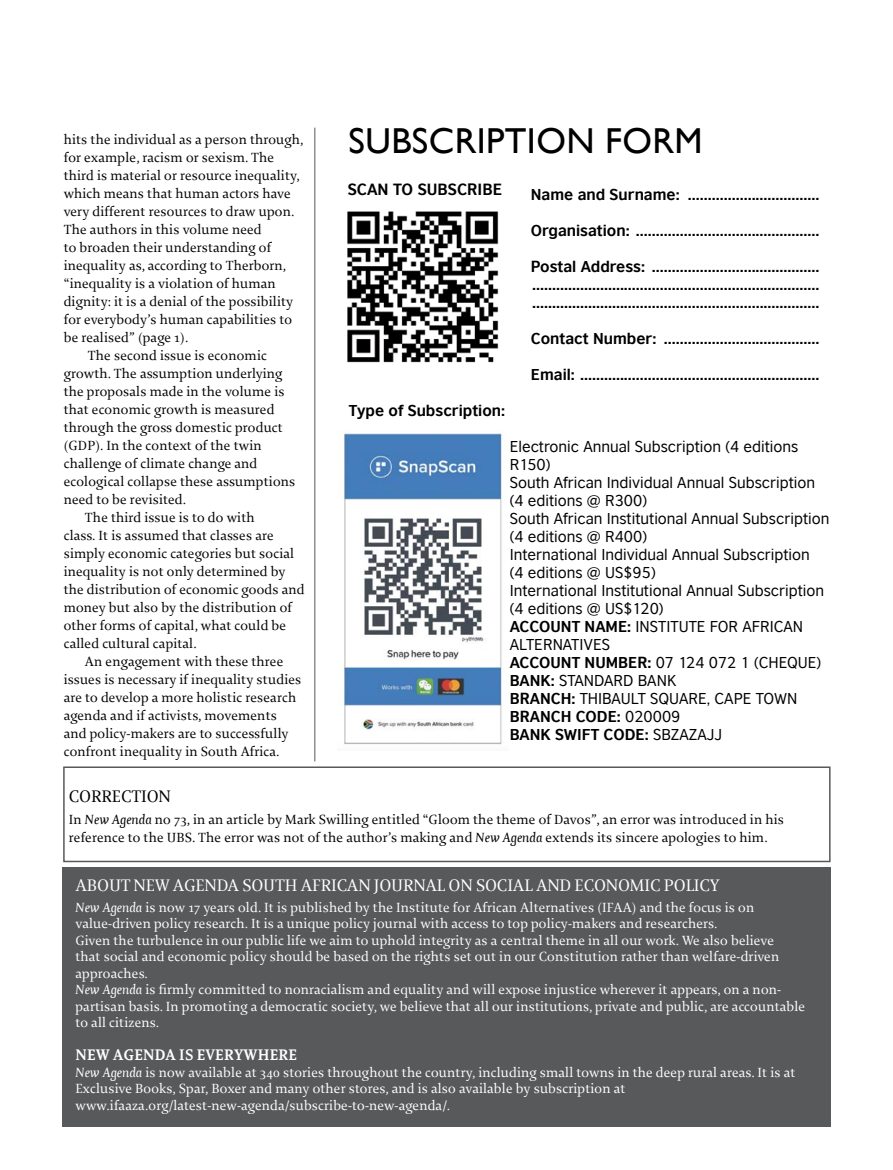
<style>
.page{position:relative;width:893px;height:1170px;background:#fff}
.page>*{position:absolute;margin:0;border:0;box-sizing:border-box;transform-origin:0 0}
.t1{font:36px "Gill Sans";letter-spacing:.01em;color:#000}
.t2{font:18px "Enigma";letter-spacing:-.01em;color:#fff}
.t3{font:18px "Enigma";letter-spacing:-.01em;color:#000}
.t4{font:700 16.5px "Enigma";letter-spacing:.01em;color:#fff}
.t5{font:700 15.45px "British Council Sans";color:#000}
.t6{font:700 15px/18px "British Council Sans";color:#000;text-align:justify}
.t7{font:15px/18px "British Council Sans";color:#000}
.t8{font:14.25px/18px "Enigma";letter-spacing:.01em;color:#000}
.t9{font:14.25px/16.5px "Enigma";letter-spacing:.01em;color:#fff}
.s1{font-weight:700}
.s2{font-style:italic}
</style>
<div class="page">
<div style="left:62px;top:866px;width:769px;height:260px;background:#58595b"></div>
<img style="left:342px;top:430px;width:167px;height:315px">
<img style="left:347px;top:211px;width:152px;height:152px">
<hr style="left:315px;top:128px;width:1px;height:633px;background:#58595b">
<div style="left:63px;top:766px;width:768px;height:96px;border:2px solid #58595b"></div>
<p class="t8" style="left:64px;top:131px;width:241px">hits the individual as a person through,</p>
<p class="t8" style="left:64px;top:149px;width:212px">for example, racism or sexism. The</p>
<p class="t8" style="left:64px;top:167px;width:238px">third is material or resource inequality,</p>
<p class="t8" style="left:64px;top:185px;width:228px">which means that human actors have</p>
<p class="t8" style="left:64px;top:203px;width:232px">very different resources to draw upon.</p>
<p class="t8" style="left:64px;top:221px;width:199px">The authors in this volume need</p>
<p class="t8" style="left:64px;top:239px;width:209px">to broaden their understanding of</p>
<p class="t8" style="left:64px;top:257px;width:224px">inequality as, according to Therborn,</p>
<p class="t8" style="left:64px;top:275px;width:214px">“inequality is a violation of human</p>
<p class="t8" style="left:64px;top:293px;width:231px">dignity: it is a denial of the possibility</p>
<p class="t8" style="left:64px;top:311px;width:230px">for everybody’s human capabilities to</p>
<p class="t8" style="left:64px;top:329px;width:126px">be realised” (page 1).</p>
<p class="t8" style="left:88px;top:347px;width:180px">The second issue is economic</p>
<p class="t8" style="left:64px;top:365px;width:220px">growth. The assumption underlying</p>
<p class="t8" style="left:64px;top:383px;width:222px">the proposals made in the volume is</p>
<p class="t8" style="left:64px;top:401px;width:212px">that economic growth is measured</p>
<p class="t8" style="left:64px;top:419px;width:221px">through the gross domestic product</p>
<p class="t8" style="left:64px;top:437px;width:199px">(GDP). In the context of the twin</p>
<p class="t8" style="left:64px;top:455px;width:195px">challenge of climate change and</p>
<p class="t8" style="left:64px;top:473px;width:233px">ecological collapse these assumptions</p>
<p class="t8" style="left:64px;top:491px;width:124px">need to be revisited.</p>
<p class="t8" style="left:85px;top:509px;width:171px">The third issue is to do with</p>
<p class="t8" style="left:64px;top:527px;width:211px">class. It is assumed that classes are</p>
<p class="t8" style="left:64px;top:545px;width:232px">simply economic categories but social</p>
<p class="t8" style="left:64px;top:563px;width:223px">inequality is not only determined by</p>
<p class="t8" style="left:64px;top:581px;width:242px">the distribution of economic goods and</p>
<p class="t8" style="left:64px;top:599px;width:230px">money but also by the distribution of</p>
<p class="t8" style="left:64px;top:617px;width:224px">other forms of capital, what could be</p>
<p class="t8" style="left:64px;top:635px;width:135px">called cultural capital.</p>
<p class="t8" style="left:85px;top:653px;width:200px">An engagement with these three</p>
<p class="t8" style="left:64px;top:671px;width:239px">issues is necessary if inequality studies</p>
<p class="t8" style="left:64px;top:689px;width:234px">are to develop a more holistic research</p>
<p class="t8" style="left:64px;top:707px;width:215px">agenda and if activists, movements</p>
<p class="t8" style="left:64px;top:725px;width:226px">and policy-makers are to successfully</p>
<p class="t8" style="left:64px;top:743px;width:217px">confront inequality in South Africa.</p>
<h1 class="t1" style="left:349px;top:119px;width:355px">SUBSCRIPTION FORM</h1>
<p class="t5" style="left:348px;top:179px;width:156px">SCAN TO SUBSCRIBE</p>
<p class="t6" style="left:531px;top:185px;width:290px">Name and Surname: .................................</p>
<p class="t6" style="left:531px;top:221px;width:290px">Organisation: ..............................................</p>
<p class="t6" style="left:531px;top:257px;width:290px">Postal Address: .......................................... ........................................................................ ........................................................................</p>
<p class="t6" style="left:531px;top:329px;width:290px">Contact Number: .......................................</p>
<p class="t6" style="left:531px;top:365px;width:290px">Email: ............................................................</p>
<p class="t6" style="left:349px;top:401px;width:158px">Type of Subscription:</p>
<p class="t7" style="left:510px;top:437px;width:321px">Electronic Annual Subscription (4 editions<br>R150)<br>South African Individual Annual Subscription (4 editions @ R300)<br>South African Institutional Annual Subscription (4 editions @ R400)<br>International Individual Annual Subscription<br>(4 editions @ US$95)<br>International Institutional Annual Subscription (4 editions @ US$120)<br><span class="s1">ACCOUNT NAME:</span> INSTITUTE FOR AFRICAN<br>ALTERNATIVES<br><span class="s1">ACCOUNT NUMBER:</span> 07 124 072 1 (CHEQUE)<br><span class="s1">BANK:</span> STANDARD BANK<br><span class="s1">BRANCH:</span> THIBAULT SQUARE, CAPE TOWN<br><span class="s1">BRANCH CODE:</span> 020009<br><span class="s1">BANK SWIFT CODE:</span> SBZAZAJJ</p>
<p class="t3" style="left:69px;top:786px;width:103px">CORRECTION</p>
<p class="t8" style="left:69px;top:811px;width:716px">In <span class="s2">New Agenda</span> no 73, in an article by Mark Swilling entitled “Gloom the theme of Davos”, an error was introduced in his reference to the UBS. The error was not of the author’s making and <span class="s2">New Agenda</span> extends its sincere apologies to him.</p>
<p class="t2" style="left:75px;top:875px;width:646px">ABOUT NEW AGENDA SOUTH AFRICAN JOURNAL ON SOCIAL AND ECONOMIC POLICY</p>
<p class="t9" style="left:75px;top:899px;width:731px"><span class="s2">New Agenda</span> is now 17 years old. It is published by the Institute for African Alternatives (IFAA) and the focus is on value-driven policy research. It is a unique policy journal with access to top policy-makers and researchers.<br>Given the turbulence in our public life we aim to uphold integrity as a central theme in all our work. We also believe<br>that social and economic policy should be based on the rights set out in our Constitution rather than welfare-driven approaches.<br><span class="s2">New Agenda</span> is firmly committed to nonracialism and equality and will expose injustice wherever it appears, on a non&shy;partisan basis. In promoting a democratic society, we believe that all our institutions, private and public, are accountable to all citizens.</p>
<p class="t4" style="left:75px;top:1045px;width:223px">NEW AGENDA IS EVERYWHERE</p>
<p class="t9" style="left:75px;top:1064px;width:722px"><span class="s2">New Agenda</span> is now available at 340 stories throughout the country, including small towns in the deep rural areas. It is at<br>Exclusive Books, Spar, Boxer and many other stores, and is also available by subscription at www.ifaaza.org/latest-new-agenda/subscribe-to-new-agenda/.</p>
</div>
